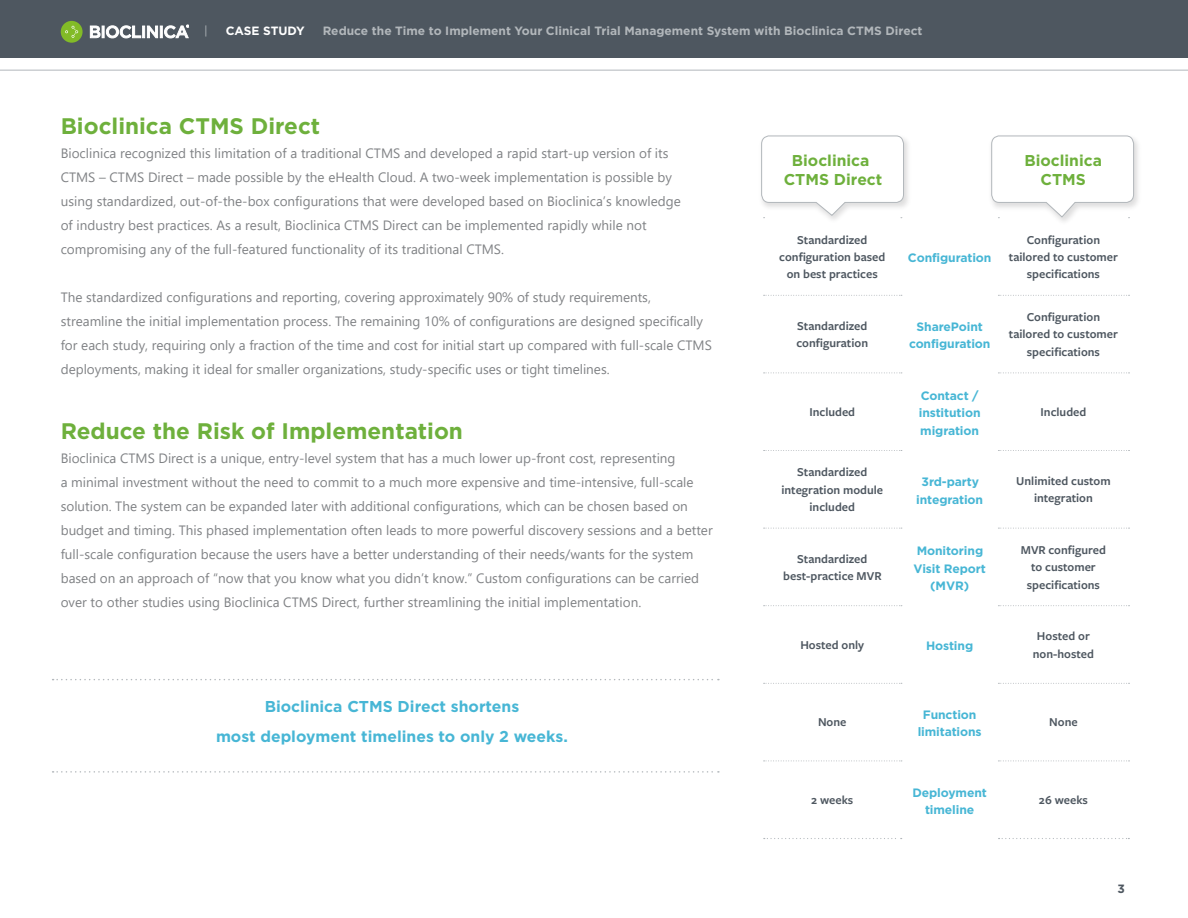
<style>
.page{position:relative;width:1188px;height:918px;background:#fff}
.page>*{position:absolute;margin:0;border:0;box-sizing:border-box;transform-origin:0 0}
.Header__Green__copy{font:700 22.5px "Gotham";color:#6eb03c}
.Callout__grey_behind{font:700 15.75px/30px "Gotham";color:#47b6d5;text-align:center}
.t1{font:700 15.75px/18.8px "Gotham";color:#6eb03c;text-align:center}
.para_text{font:13.5px/24px "Segoe UI";color:#808285}
.t2{font:600 12.6px/17.2px "Freight Sans Pro";color:#4e5760;text-align:center}
.t3{font:700 12.15px/17.2px "Gotham";letter-spacing:-.01em;color:#47b6d5;text-align:center}
.t4{font:700 12px "Gotham HTF";color:#b2b7bb}
.t5{font:700 12px "Gotham HTF";color:#fff}
.t6{font:700 12px "Gotham HTF";color:#4e5760}
.t7{font:12px "Gotham HTF";color:#b2b7bb}
</style>
<div class="page">
<div style="left:0;top:0;width:1188px;height:58px;background:#4e5760"></div>
<hr style="left:0;top:70px;width:1188px;height:1px;background:#b2b7bb">
<div style="left:61px;top:21px;width:22px;height:22px;background:#82bb27;border-radius:50%"></div>
<svg style="left:65px;top:26px;width:13px;height:12px"></svg>
<svg style="left:90px;top:25px;width:99px;height:13px"></svg>
<img style="left:998px;top:139px;width:140px;height:83px">
<svg style="left:761px;top:135px;width:143px;height:83px"></svg>
<svg style="left:764px;top:295px;width:138px;height:1px"></svg>
<svg style="left:764px;top:373px;width:138px;height:1px"></svg>
<svg style="left:764px;top:450px;width:138px;height:1px"></svg>
<svg style="left:764px;top:528px;width:138px;height:1px"></svg>
<svg style="left:764px;top:605px;width:138px;height:1px"></svg>
<svg style="left:764px;top:683px;width:138px;height:1px"></svg>
<svg style="left:764px;top:761px;width:138px;height:1px"></svg>
<svg style="left:764px;top:838px;width:138px;height:1px"></svg>
<svg style="left:991px;top:135px;width:143px;height:83px"></svg>
<svg style="left:998px;top:295px;width:132px;height:1px"></svg>
<svg style="left:998px;top:373px;width:132px;height:1px"></svg>
<svg style="left:998px;top:450px;width:132px;height:1px"></svg>
<svg style="left:998px;top:528px;width:132px;height:1px"></svg>
<svg style="left:998px;top:605px;width:132px;height:1px"></svg>
<svg style="left:998px;top:683px;width:132px;height:1px"></svg>
<svg style="left:998px;top:761px;width:132px;height:1px"></svg>
<svg style="left:999px;top:838px;width:130px;height:1px"></svg>
<svg style="left:53px;top:679px;width:666px;height:1px"></svg>
<svg style="left:53px;top:771px;width:666px;height:2px"></svg>
<p class="t7" style="left:204px;top:24px;width:5px">|</p>
<p class="t5" style="left:226px;top:24px;width:81px">CASE STUDY</p>
<p class="t4" style="left:323px;top:24px;width:601px">Reduce the Time to Implement Your Clinical Trial Management System with Bioclinica CTMS Direct</p>
<p class="Header__Green__copy" style="left:61px;top:113px;width:261px">Bioclinica CTMS Direct</p>
<p class="para_text" style="left:61px;top:140px;width:622px">Bioclinica recognized this limitation of a traditional CTMS and developed a rapid start-up version of its CTMS – CTMS Direct – made possible by the eHealth Cloud. A two-week implementation is possible by using standardized, out-of-the-box configurations that were developed based on Bioclinica’s knowledge of industry best practices. As a result, Bioclinica CTMS Direct can be implemented rapidly while not compromising any of the full-featured functionality of its traditional CTMS.</p>
<p class="para_text" style="left:61px;top:284px;width:653px">The standardized configurations and reporting, covering approximately 90% of study requirements, streamline the initial implementation process. The remaining 10% of configurations are designed specifically for each study, requiring only a fraction of the time and cost for initial start up compared with full-scale CTMS deployments, making it ideal for smaller organizations, study-specific uses or tight timelines.</p>
<p class="Header__Green__copy" style="left:61px;top:418px;width:404px">Reduce the Risk of Implementation</p>
<p class="para_text" style="left:61px;top:445px;width:653px">Bioclinica CTMS Direct is a unique, entry-level system that has a much lower up-front cost, representing<br>a minimal investment without the need to commit to a much more expensive and time-intensive, full-scale solution. The system can be expanded later with additional configurations, which can be chosen based on budget and timing. This phased implementation often leads to more powerful discovery sessions and a better full-scale configuration because the users have a better understanding of their needs/wants for the system based on an approach of “now that you know what you didn’t know.” Custom configurations can be carried over to other studies using Bioclinica CTMS Direct, further streamlining the initial implementation.</p>
<p class="Callout__grey_behind" style="left:216px;top:691px;width:353px">Bioclinica CTMS Direct shortens<br>most deployment timelines to only 2 weeks.</p>
<p class="t1" style="left:784px;top:151px;width:100px">Bioclinica<br>CTMS Direct</p>
<p class="t1" style="left:1024px;top:151px;width:79px">Bioclinica<br>CTMS</p>
<p class="t2" style="left:779px;top:230px;width:108px">Standardized configuration based on best practices</p>
<p class="t3" style="left:908px;top:249px;width:85px">Configuration</p>
<p class="t2" style="left:1009px;top:230px;width:111px">Configuration tailored to customer specifications</p>
<p class="t2" style="left:796px;top:317px;width:73px;text-align:left">Standardized configuration</p>
<p class="t3" style="left:909px;top:318px;width:83px">SharePoint configuration</p>
<p class="t2" style="left:1009px;top:308px;width:111px">Configuration tailored to customer specifications</p>
<p class="t2" style="left:809px;top:403px;width:47px">Included</p>
<p class="t3" style="left:919px;top:387px;width:63px;text-align:left">Contact / institution migration</p>
<p class="t2" style="left:1041px;top:403px;width:47px">Included</p>
<p class="t2" style="left:781px;top:463px;width:103px">Standardized integration module included</p>
<p class="t3" style="left:916px;top:473px;width:68px">3rd-party integration</p>
<p class="t2" style="left:1016px;top:472px;width:96px">Unlimited custom integration</p>
<p class="t2" style="left:783px;top:549px;width:100px">Standardized best-practice MVR</p>
<p class="t3" style="left:914px;top:542px;width:74px">Monitoring<br>Visit Report (MVR)</p>
<p class="t2" style="left:1021px;top:541px;width:87px">MVR configured to customer specifications</p>
<p class="t2" style="left:800px;top:636px;width:65px">Hosted only</p>
<p class="t3" style="left:926px;top:637px;width:49px">Hosting</p>
<p class="t2" style="left:1033px;top:627px;width:63px">Hosted or non-hosted</p>
<p class="t2" style="left:818px;top:713px;width:30px">None</p>
<p class="t3" style="left:918px;top:706px;width:66px">Function limitations</p>
<p class="t2" style="left:1049px;top:713px;width:30px">None</p>
<p class="t2" style="left:811px;top:791px;width:44px">2 weeks</p>
<p class="t3" style="left:912px;top:784px;width:76px">Deployment timeline</p>
<p class="t2" style="left:1039px;top:791px;width:50px">26 weeks</p>
<p class="t6" style="left:1118px;top:882px;width:9px">3</p>
</div>
